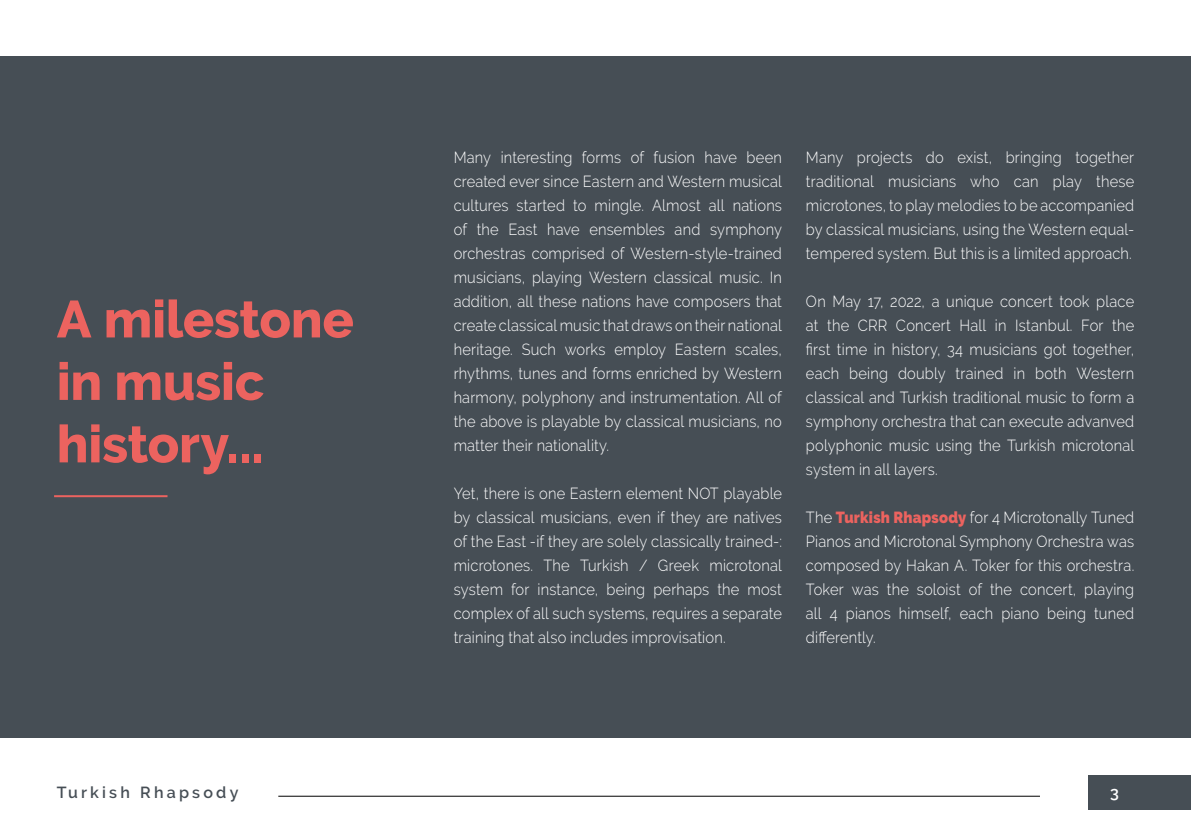
<style>
.page{position:relative;width:1191px;height:840px;background:#fff}
.page>*{position:absolute;margin:0;border:0;box-sizing:border-box;transform-origin:0 0}
.t1{font:800 52px/62.4px "Raleway";letter-spacing:-.005em;color:#ec635f}
.t2{font:300 16px/24px "Raleway";letter-spacing:.01em;color:#fff;text-align:justify;scale:.92 1}
.t3{font:600 16px "Raleway";letter-spacing:.2em;color:#464e55}
.t4{font:600 16px "Raleway";color:#fff}
.s1{font-weight:900;color:#ec635f}
</style>
<div class="page">
<div style="left:0;top:57px;width:1191px;height:680px;background:#464e55"></div>
<hr style="left:54px;top:495px;width:113px;height:2px;background:#ec635f">
<div style="left:1089px;top:774px;width:102px;height:34px;background:#464e55"></div>
<hr style="left:278px;top:795px;width:762px;height:1px;background:#000">
<h1 class="t1" style="left:57px;top:288px;width:299px">A milestone in music history...</h1>
<p class="t2" style="left:454px;top:145px;width:358px">Many interesting forms of fusion have been created ever since Eastern and Western musical cultures started to mingle. Almost all nations of the East have ensembles and symphony orchestras comprised of Western-style-trained musicians, playing Western classical music. In addition, all these nations have composers that create classical music that draws on their national heritage. Such works employ Eastern scales, rhythms, tunes and forms enriched by Western harmony, polyphony and instrumentation. All of the above is playable by classical musicians, no matter their nationality.</p>
<p class="t2" style="left:454px;top:481px;width:358px">Yet, there is one Eastern element NOT playable by classical musicians, even if they are natives of the East -if they are solely classically trained-: microtones. The Turkish / Greek microtonal system for instance, being perhaps the most complex of all such systems, requires a separate training that also includes improvisation.</p>
<p class="t2" style="left:806px;top:145px;width:358px">Many projects do exist, bringing together traditional musicians who can play these microtones, to play melodies to be accompanied by classical musicians, using the Western equal&shy;tempered system. But this is a limited approach.</p>
<p class="t2" style="left:806px;top:289px;width:358px">On May 17, 2022, a unique concert took place at the CRR Concert Hall in Istanbul. For the first time in history, 34 musicians got together, each being doubly trained in both Western classical and Turkish traditional music to form a symphony orchestra that can execute advanved polyphonic music using the Turkish microtonal system in all layers.</p>
<p class="t2" style="left:806px;top:505px;width:358px">The <span class="s1">Turkish Rhapsody</span> for 4 Microtonally Tuned Pianos and Microtonal Symphony Orchestra was composed by Hakan A. Toker for this orchestra.<br>Toker was the soloist of the concert, playing all 4 pianos himself, each piano being tuned differently.</p>
<p class="t3" style="left:57px;top:782px;width:183px">Turkish Rhapsody</p>
<p class="t4" style="left:1110px;top:782px;width:10px">3</p>
</div>
